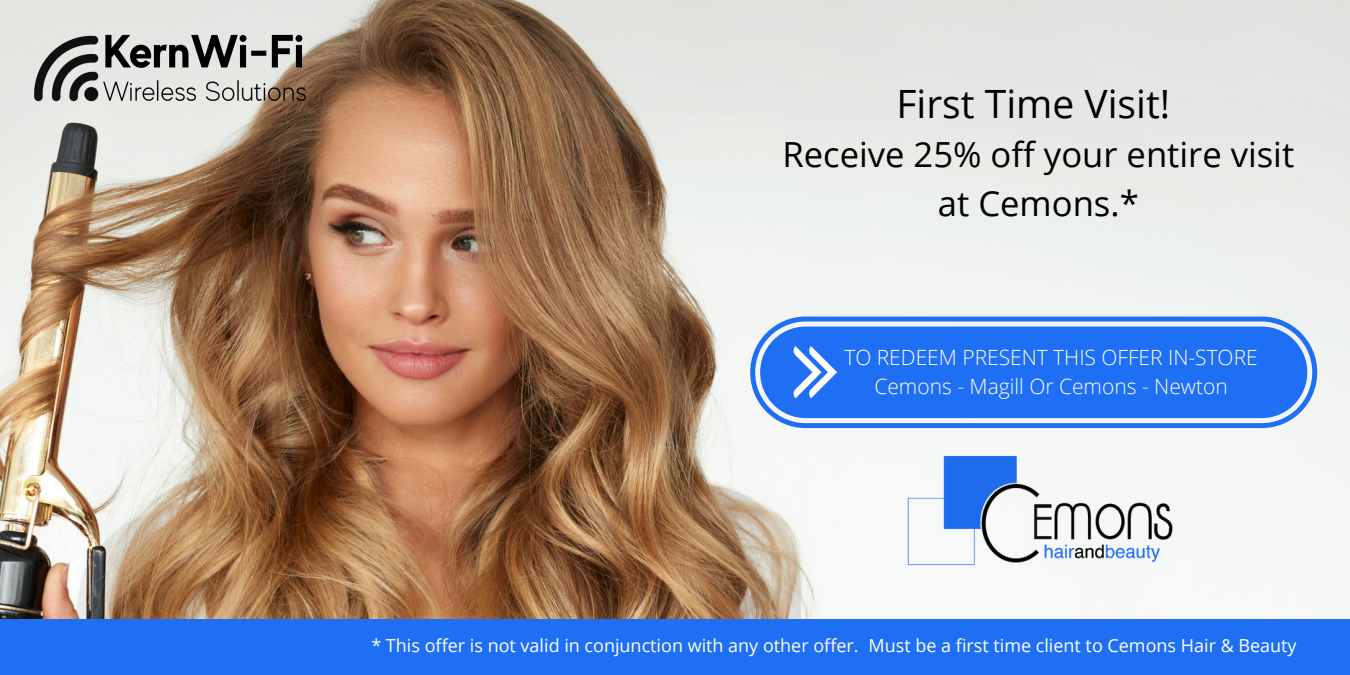
<style>
.page{position:relative;width:1350px;height:675px;background:#fff}
.page>*{position:absolute;margin:0;border:0;box-sizing:border-box;transform-origin:0 0}
.t1{font:39px "Open Sans";color:#000}
.t2{font:34.65px/48.3px "Open Sans";color:#000;text-align:center}
.t3{font:300 21px/29px "Open Sans";color:#fff;text-align:center}
.t4{font:18px "Open Sans";color:#fff}
</style>
<div class="page">
<img style="left:0;top:0;width:1350px;height:619px">
<img style="left:898px;top:448px;width:281px;height:127px">
<svg style="left:750px;top:317px;width:567px;height:111px"></svg>
<div style="left:760px;top:327px;width:547px;height:91px;background:#1f6ff4;border-radius:46px"></div>
<svg style="left:793px;top:346px;width:44px;height:52px"></svg>
<div style="left:0;top:619px;width:1350px;height:56px;background:#1f6ff4"></div>
<img style="left:20px;top:17px;width:301px;height:101px">
<h1 class="t1" style="left:896px;top:76px;width:275px">First Time Visit!</h1>
<h2 class="t2" style="left:782px;top:130px;width:513px">Receive 25% off your entire visit at Cemons.*</h2>
<p class="t3" style="left:844px;top:342px;width:415px">TO REDEEM PRESENT THIS OFFER IN-STORE<br>Cemons - Magill Or Cemons - Newton</p>
<p class="t4" style="left:371px;top:632px;width:927px">* This offer is not valid in conjunction with any other offer. Must be a first time client to Cemons Hair &amp; Beauty</p>
</div>
